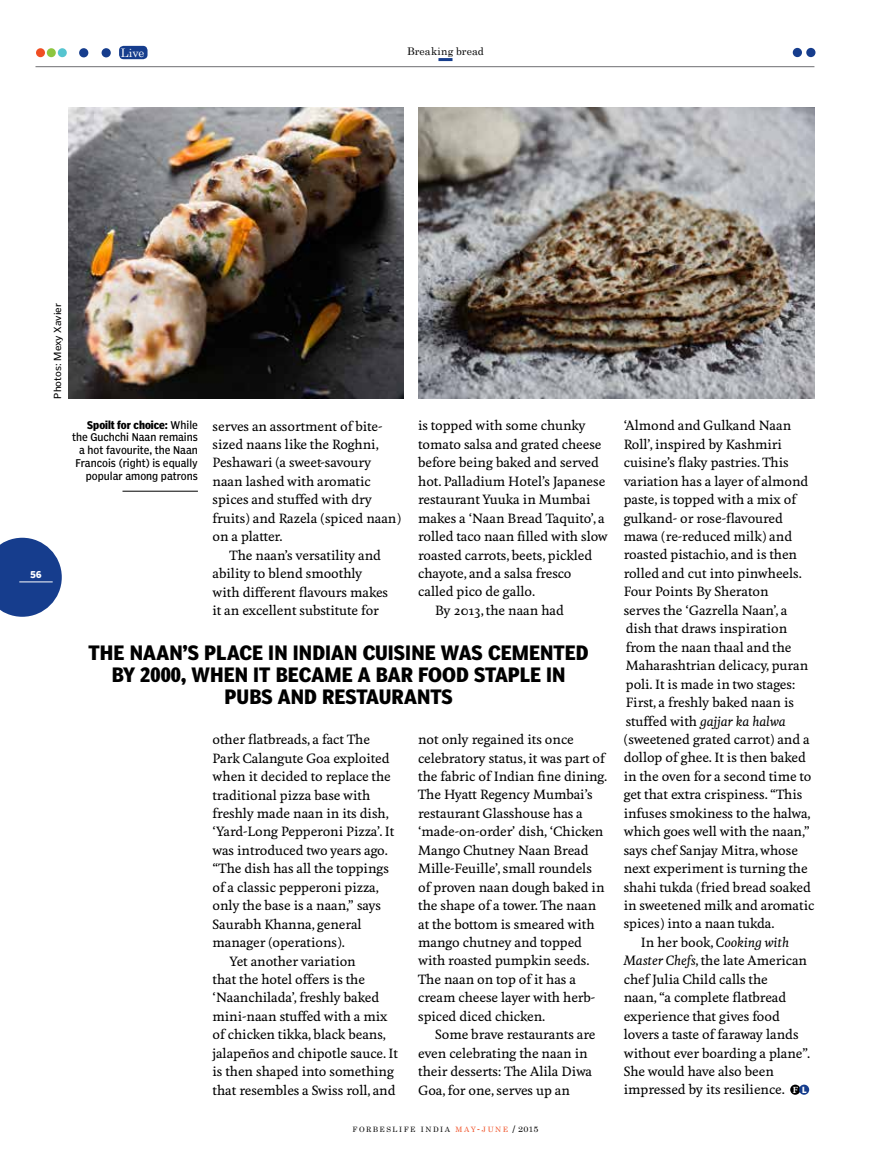
<style>
.page{position:relative;width:891px;height:1161px;background:#fff}
.page>*{position:absolute;margin:0;border:0;box-sizing:border-box;transform-origin:0 0}
.t1{font:700 condensed 19.5px/21.8px "Poynter Agate";letter-spacing:.005em;color:#000;text-align:center}
.t2{font:500 12.6px/18.5px "Feijoa";letter-spacing:-.005em;color:#000}
.t3{font:italic 500 12.6px "Feijoa";letter-spacing:-.005em;color:#000}
.t4{font:11.7px "Century Schoolbook";color:#fff}
.t5{font:10.5px/12.8px "Poynter Agate Cond One";color:#000;text-align:right}
.t6{font:700 condensed 10.5px "Poynter Agate";color:#000}
.t7{font:10.5px "Poynter Gothic Text";color:#000}
.t8{font:10.5px "Century Schoolbook";color:#000}
.t9{font:700 9.3px "Poynter Agate";color:#fff}
.t10{font:7.35px "Century Schoolbook";letter-spacing:.215em;color:#000}
.s1{font-family:"Poynter Agate Cond One";font-weight:400;font-stretch:normal}
.s2{color:#f04e23}
.s3{font-size:10.5px;color:#f04e23}
.s4{font-size:10.5px}
.s5{font-size:7.95px}
.s6{font-style:normal}
.s7{font-style:italic}
.s8{font-weight:700;font-size:8.25px;color:#fff}
.s9{font-family:"Poynter Gothic Text";font-weight:900;font-size:8.85px;color:#fff}
</style>
<div class="page">
<svg style="left:0;top:538px;width:62px;height:79px;background:#3c5d9f"></svg>
<hr style="left:19px;top:582px;width:34px;height:1px;background:#fff">
<div style="left:102px;top:48px;width:9px;height:9px;background:#163d8d;border-radius:50%"></div>
<div style="left:79px;top:48px;width:9px;height:9px;background:#163d8d;border-radius:50%"></div>
<hr style="left:36px;top:66px;width:778px;height:1px;background:#6d6e71">
<div style="left:793px;top:48px;width:9px;height:9px;background:#163d8d;border-radius:50%"></div>
<div style="left:806px;top:48px;width:10px;height:9px;background:#163d8d;border-radius:50%"></div>
<div style="left:119px;top:46px;width:29px;height:13px;background:#163d8d;border-radius:5px"></div>
<div style="left:58px;top:48px;width:9px;height:9px;background:#56c5d0;border-radius:50%"></div>
<div style="left:47px;top:48px;width:9px;height:9px;background:#8dc63f;border-radius:50%"></div>
<div style="left:36px;top:48px;width:9px;height:9px;background:#f04e23;border-radius:50%"></div>
<div style="left:790px;top:1085px;width:10px;height:10px;background:#000;border-radius:50%"></div>
<div style="left:799px;top:1085px;width:10px;height:10px;background:#163d8d;border-radius:50%"></div>
<img style="left:418px;top:107px;width:396px;height:291px">
<img style="left:68px;top:107px;width:335px;height:292px">
<hr style="left:123px;top:491px;width:75px;height:1px;background:#000">
<hr style="left:438px;top:58px;width:15px;height:3px;background:#163d8d">
<p class="t4" style="left:121px;top:43px;width:25px">Live</p>
<p class="t8" style="left:407px;top:42px;width:78px">Breaking bread</p>
<p class="t9" style="left:30px;top:569px;width:13px">56</p>
<p class="t7" style="left:52px;top:399px;width:97px;rotate:-90deg">Photos: Mexy Xavier</p>
<p class="t6" style="left:87px;top:418px;width:112px">SPOILT FOR CHOICE: <span class="s1">While</span></p>
<p class="t5" style="left:72px;top:431px;width:127px">the Guchchi Naan remains a hot favourite, the Naan<br>Francois (right) is equally popular among patrons</p>
<p class="t2" style="left:213px;top:417px;width:171px">serves an assortment of bite-</p>
<p class="t2" style="left:213px;top:436px;width:168px">sized naans like the Roghni,</p>
<p class="t2" style="left:213px;top:454px;width:160px">Peshawari (a sweet-savoury</p>
<p class="t2" style="left:213px;top:472px;width:160px">naan lashed with aromatic</p>
<p class="t2" style="left:213px;top:491px;width:161px">spices and stuffed with dry</p>
<p class="t2" style="left:213px;top:509px;width:190px">fruits) and Razela (spiced naan)</p>
<p class="t2" style="left:213px;top:528px;width:71px">on a platter.</p>
<p class="t2" style="left:230px;top:546px;width:153px">The naan’s versatility and</p>
<p class="t2" style="left:213px;top:565px;width:151px">ability to blend smoothly</p>
<p class="t2" style="left:213px;top:583px;width:177px">with different flavours makes</p>
<p class="t2" style="left:213px;top:602px;width:168px">it an excellent substitute for</p>
<p class="t2" style="left:418px;top:417px;width:169px">is topped with some chunky</p>
<p class="t2" style="left:418px;top:435px;width:185px">tomato salsa and grated cheese</p>
<p class="t2" style="left:418px;top:454px;width:182px">before being baked and served</p>
<p class="t2" style="left:418px;top:472px;width:189px">hot. Palladium Hotel’s Japanese</p>
<p class="t2" style="left:418px;top:491px;width:174px">restaurant Yuuka in Mumbai</p>
<p class="t2" style="left:418px;top:509px;width:188px">makes a ‘Naan Bread Taquito’, a</p>
<p class="t2" style="left:418px;top:528px;width:191px">rolled taco naan filled with slow</p>
<p class="t2" style="left:418px;top:546px;width:176px">roasted carrots, beets, pickled</p>
<p class="t2" style="left:418px;top:565px;width:155px">chayote, and a salsa fresco</p>
<p class="t2" style="left:418px;top:583px;width:119px">called pico de gallo.</p>
<p class="t2" style="left:435px;top:602px;width:130px">By 2013, the naan had</p>
<h1 class="t1" style="left:89px;top:642px;width:502px">THE NAAN’S PLACE IN INDIAN CUISINE WAS CEMENTED<br>BY 2000, WHEN IT BECAME A BAR FOOD STAPLE IN<br>PUBS AND RESTAURANTS</h1>
<p class="t2" style="left:213px;top:731px;width:159px">other flatbreads, a fact The</p>
<p class="t2" style="left:213px;top:749px;width:179px">Park Calangute Goa exploited</p>
<p class="t2" style="left:213px;top:768px;width:180px">when it decided to replace the</p>
<p class="t2" style="left:213px;top:786px;width:159px">traditional pizza base with</p>
<p class="t2" style="left:213px;top:805px;width:178px">freshly made naan in its dish,</p>
<p class="t2" style="left:213px;top:823px;width:183px">‘Yard-Long Pepperoni Pizza’. It</p>
<p class="t2" style="left:213px;top:841px;width:177px">was introduced two years ago.</p>
<p class="t2" style="left:213px;top:860px;width:178px">“The dish has all the toppings</p>
<p class="t2" style="left:213px;top:878px;width:168px">of a classic pepperoni pizza,</p>
<p class="t2" style="left:213px;top:897px;width:170px">only the base is a naan,” says</p>
<p class="t2" style="left:213px;top:915px;width:151px">Saurabh Khanna, general</p>
<p class="t2" style="left:213px;top:934px;width:134px">manager (operations).</p>
<p class="t2" style="left:230px;top:952px;width:128px">Yet another variation</p>
<p class="t2" style="left:213px;top:971px;width:154px">that the hotel offers is the</p>
<p class="t2" style="left:213px;top:989px;width:168px">‘Naanchilada’, freshly baked</p>
<p class="t2" style="left:213px;top:1007px;width:176px">mini-naan stuffed with a mix</p>
<p class="t2" style="left:213px;top:1026px;width:175px">of chicken tikka, black beans,</p>
<p class="t2" style="left:213px;top:1044px;width:187px">jalapeños and chipotle sauce. It</p>
<p class="t2" style="left:213px;top:1063px;width:183px">is then shaped into something</p>
<p class="t2" style="left:213px;top:1081px;width:184px">that resembles a Swiss roll, and</p>
<p class="t2" style="left:418px;top:731px;width:191px">not only regained its once celebratory status, it was part of the fabric of Indian fine dining.<br>The Hyatt Regency Mumbai’s restaurant Glasshouse has a ‘made-on-order’ dish, ‘Chicken<br>Mango Chutney Naan Bread<br>Mille-Feuille’, small roundels<br>of proven naan dough baked in the shape of a tower. The naan at the bottom is smeared with mango chutney and topped with roasted pumpkin seeds.<br>The naan on top of it has a cream cheese layer with herb&shy;spiced diced chicken.</p>
<p class="t2" style="left:418px;top:1026px;width:179px;text-indent:17px">Some brave restaurants are even celebrating the naan in their desserts: The Alila Diwa<br>Goa, for one, serves up an</p>
<p class="t10" style="left:353px;top:1123px;width:187px">FORBESLIFE INDIA <span class="s2">MAY</span><span class="s3">-</span><span class="s2">JUNE</span> <span class="s4">/</span> <span class="s5">2015</span></p>
<p class="t2" style="left:624px;top:417px;width:169px">‘Almond and Gulkand Naan</p>
<p class="t2" style="left:624px;top:435px;width:160px">Roll’, inspired by Kashmiri</p>
<p class="t2" style="left:624px;top:454px;width:166px">cuisine’s flaky pastries. This</p>
<p class="t2" style="left:624px;top:472px;width:186px">variation has a layer of almond</p>
<p class="t2" style="left:624px;top:491px;width:174px">paste, is topped with a mix of</p>
<p class="t2" style="left:624px;top:509px;width:161px">gulkand- or rose-flavoured</p>
<p class="t2" style="left:624px;top:528px;width:170px">mawa (re-reduced milk) and</p>
<p class="t2" style="left:624px;top:546px;width:175px">roasted pistachio, and is then</p>
<p class="t2" style="left:624px;top:565px;width:180px">rolled and cut into pinwheels.</p>
<p class="t2" style="left:624px;top:583px;width:146px">Four Points By Sheraton</p>
<p class="t2" style="left:624px;top:601px;width:165px">serves the ‘Gazrella Naan’, a</p>
<p class="t2" style="left:626px;top:620px;width:163px">dish that draws inspiration</p>
<p class="t2" style="left:626px;top:638px;width:167px">from the naan thaal and the</p>
<p class="t2" style="left:626px;top:657px;width:184px">Maharashtrian delicacy, puran</p>
<p class="t2" style="left:626px;top:675px;width:171px">poli. It is made in two stages:</p>
<p class="t2" style="left:626px;top:694px;width:170px">First, a freshly baked naan is</p>
<p class="t3" style="left:626px;top:713px;width:161px"><span class="s6">stuffed with</span> gajjar ka halwa</p>
<p class="t2" style="left:624px;top:731px;width:187px">(sweetened grated carrot) and a</p>
<p class="t2" style="left:624px;top:749px;width:184px">dollop of ghee. It is then baked</p>
<p class="t2" style="left:624px;top:767px;width:189px">in the oven for a second time to</p>
<p class="t2" style="left:624px;top:786px;width:180px">get that extra crispiness. “This</p>
<p class="t2" style="left:624px;top:804px;width:189px">infuses smokiness to the halwa,</p>
<p class="t2" style="left:624px;top:823px;width:188px">which goes well with the naan,”</p>
<p class="t2" style="left:624px;top:841px;width:176px">says chef Sanjay Mitra, whose</p>
<p class="t2" style="left:624px;top:860px;width:185px">next experiment is turning the</p>
<p class="t2" style="left:624px;top:878px;width:189px">shahi tukda (fried bread soaked</p>
<p class="t2" style="left:624px;top:897px;width:192px">in sweetened milk and aromatic</p>
<p class="t2" style="left:624px;top:915px;width:152px">spices) into a naan tukda.</p>
<p class="t3" style="left:641px;top:934px;width:150px"><span class="s6">In her book,</span> Cooking with</p>
<p class="t2" style="left:624px;top:952px;width:185px"><span class="s7">Master Chefs</span>, the late American</p>
<p class="t2" style="left:624px;top:970px;width:146px">chef Julia Child calls the</p>
<p class="t2" style="left:624px;top:989px;width:164px">naan, “a complete flatbread</p>
<p class="t2" style="left:624px;top:1007px;width:158px">experience that gives food</p>
<p class="t2" style="left:624px;top:1026px;width:176px">lovers a taste of faraway lands</p>
<p class="t2" style="left:624px;top:1044px;width:188px">without ever boarding a plane”.</p>
<p class="t2" style="left:624px;top:1063px;width:152px">She would have also been</p>
<p class="t2" style="left:624px;top:1081px;width:184px">impressed by its resilience. <span class="s8">F</span> <span class="s9">L</span></p>
</div>
